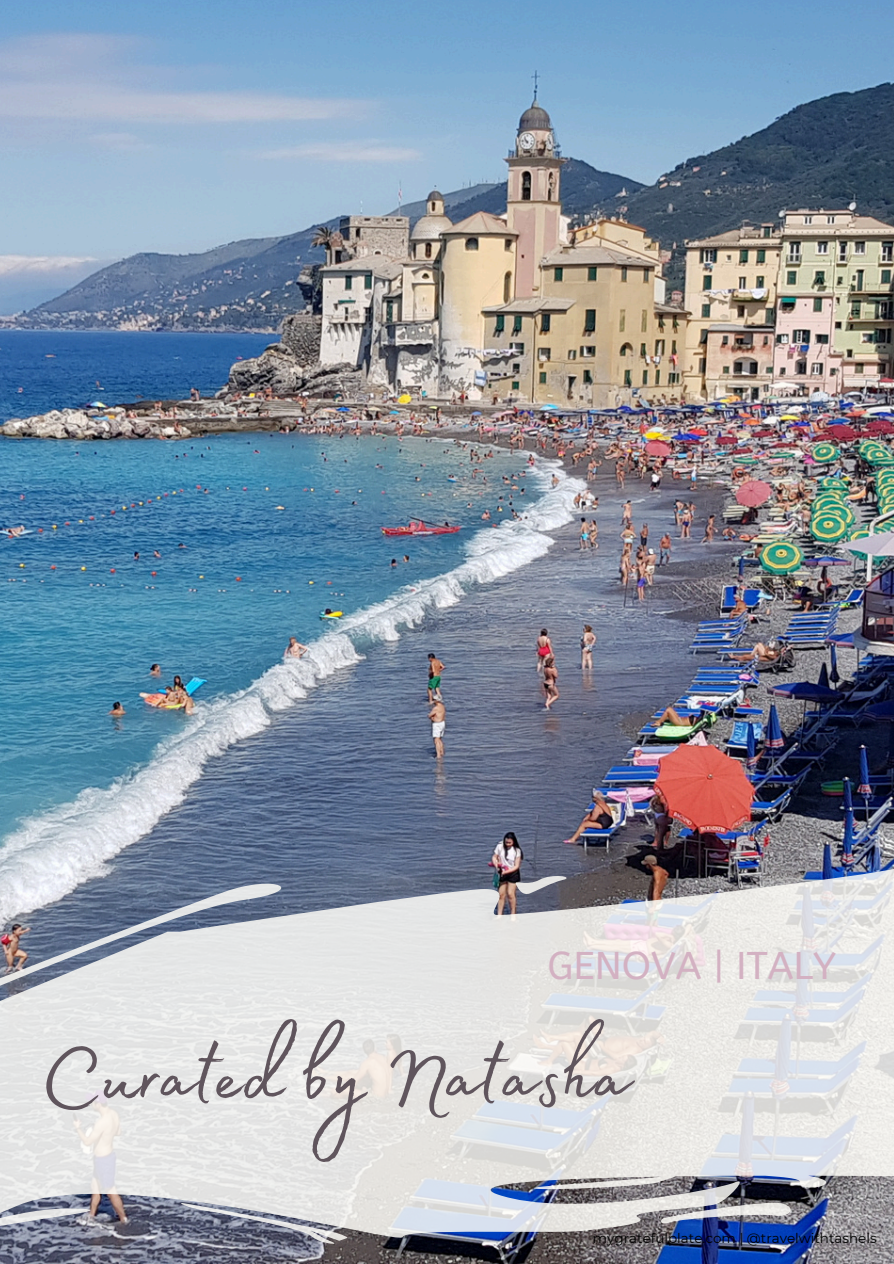
<style>
.page{position:relative;width:894px;height:1264px;background:#fff}
.page>*{position:absolute;margin:0;border:0;box-sizing:border-box;transform-origin:0 0}
.t1{font:105.45px "Madelyn Fill";color:#60555d}
.t2{font:38.55px "A Bee Zee";color:#d3b1c2}
.t3{font:13.5px "Montserrat";color:#000}
</style>
<div class="page">
<img style="left:0;top:0;width:893px;height:1263px">
<svg style="left:0;top:861px;width:893px;height:400px;background:#c8c9ce"></svg>
<svg style="left:0;top:873px;width:312px;height:146px;background:#b2b8c2"></svg>
<svg style="left:514px;top:873px;width:61px;height:23px"></svg>
<svg style="left:658px;top:1199px;width:139px;height:27px;background:#999dad"></svg>
<svg style="left:176px;top:1201px;width:175px;height:43px;background:#989aa6"></svg>
<h1 class="t2" style="left:547px;top:943px;width:290px">GENOVA | ITALY</h1>
<p class="t1" style="left:41px;top:997px;width:589px">Curated by Natasha</p>
<h2 class="t3" style="left:592px;top:1229px;width:285px">mygratefulplate.com | @travelwithtashels</h2>
</div>
